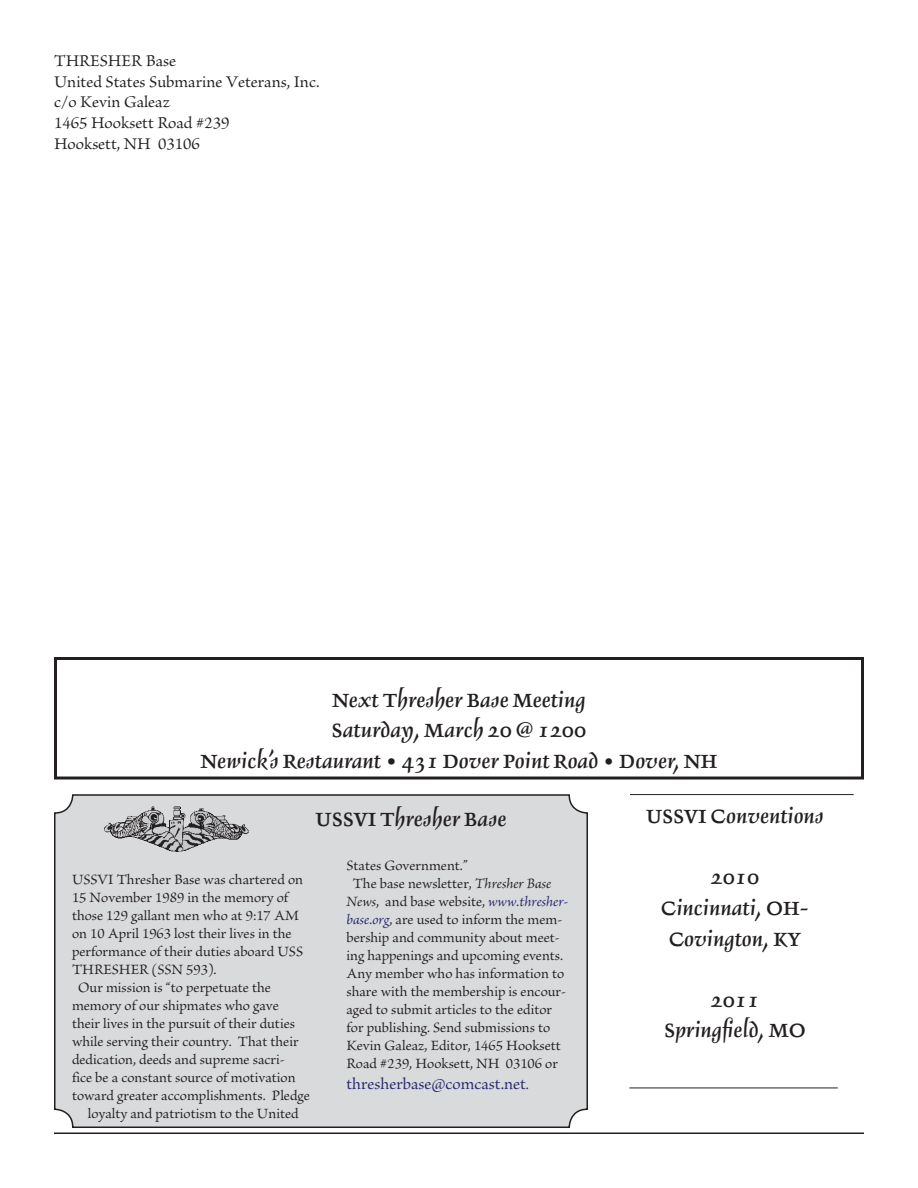
<style>
.page{position:relative;width:918px;height:1188px;background:#fff}
.page>*{position:absolute;margin:0;border:0;box-sizing:border-box;transform-origin:0 0}
.t1{font:25.5px/30.6px "Delphin LT Std 2";color:#231f20;text-align:center}
.t2{font:17.25px/20.7px "Brioso Pro";color:#231f20}
.t3{font:17.25px "Brioso Pro";color:#26276f}
.t4{font:15px "Brioso Pro";color:#231f20}
.s1{font-style:italic}
.s2{font-style:italic;color:#26276f}
.s3{font-size:15px;color:#231f20}
</style>
<div class="page">
<hr style="left:54px;top:1132px;width:810px;height:2px;background:#231f20">
<div style="left:54px;top:657px;width:810px;height:123px;border:3px solid #231f20"></div>
<div style="left:55px;top:795px;width:532px;height:332px;background:#d9dadc;border-radius:18px"></div>
<div style="left:54px;top:794px;width:534px;height:334px;border:2px solid #231f20;border-radius:18px"></div>
<img style="left:104px;top:806px;width:145px;height:46px">
<hr style="left:630px;top:794px;width:224px;height:1px;background:#231f20">
<hr style="left:630px;top:1088px;width:208px;height:1px;background:#231f20">
<p class="t2" style="left:54px;top:51px;width:267px">THRESHER Base<br>United States Submarine Veterans, Inc. c/o Kevin Galeaz<br>1465 Hooksett Road #239<br>Hooksett, NH 03106</p>
<h1 class="t1" style="left:201px;top:684px;width:518px">Next Thresher Base Meeting<br>Saturday, March 20 @ 1200<br>Newick’s Restaurant • 431 Dover Point Road • Dover, NH</h1>
<h1 class="t1" style="left:316px;top:804px;width:192px">USSVI Thresher Base</h1>
<h1 class="t1" style="left:646px;top:801px;width:179px">USSVI Conventions</h1>
<p class="t4" style="left:72px;top:871px;width:233px">USSVI Thresher Base was chartered on</p>
<p class="t4" style="left:72px;top:889px;width:218px">15 November 1989 in the memory of</p>
<p class="t4" style="left:72px;top:907px;width:229px">those 129 gallant men who at 9:17 AM</p>
<p class="t4" style="left:72px;top:925px;width:221px">on 10 April 1963 lost their lives in the</p>
<p class="t4" style="left:72px;top:943px;width:233px">performance of their duties aboard USS</p>
<p class="t4" style="left:72px;top:961px;width:146px">THRESHER (SSN 593).</p>
<p class="t4" style="left:78px;top:979px;width:194px">Our mission is “to perpetuate the</p>
<p class="t4" style="left:72px;top:997px;width:208px">memory of our shipmates who gave</p>
<p class="t4" style="left:72px;top:1015px;width:224px">their lives in the pursuit of their duties</p>
<p class="t4" style="left:72px;top:1033px;width:228px">while serving their country. That their</p>
<p class="t4" style="left:72px;top:1051px;width:214px">dedication, deeds and supreme sacri-</p>
<p class="t4" style="left:72px;top:1069px;width:225px">fice be a constant source of motivation</p>
<p class="t4" style="left:72px;top:1087px;width:239px">toward greater accomplishments. Pledge</p>
<p class="t4" style="left:88px;top:1105px;width:212px">loyalty and patriotism to the United</p>
<p class="t4" style="left:346px;top:857px;width:123px">States Government.”</p>
<p class="t4" style="left:353px;top:875px;width:200px">The base newsletter, <span class="s1">Thresher Base</span></p>
<p class="t4" style="left:346px;top:893px;width:224px"><span class="s1">News</span>, and base website, <span class="s2">www.thresher-</span></p>
<p class="t4" style="left:346px;top:911px;width:217px"><span class="s2">base.org</span>, are used to inform the mem-</p>
<p class="t4" style="left:346px;top:929px;width:215px">bership and community about meet-</p>
<p class="t4" style="left:346px;top:947px;width:218px">ing happenings and upcoming events.</p>
<p class="t4" style="left:346px;top:965px;width:219px">Any member who has information to</p>
<p class="t4" style="left:346px;top:983px;width:221px">share with the membership is encour-</p>
<p class="t4" style="left:346px;top:1001px;width:207px">aged to submit articles to the editor</p>
<p class="t4" style="left:346px;top:1019px;width:205px">for publishing. Send submissions to</p>
<p class="t4" style="left:346px;top:1037px;width:216px">Kevin Galeaz, Editor, 1465 Hooksett</p>
<p class="t4" style="left:346px;top:1055px;width:213px">Road #239, Hooksett, NH 03106 or</p>
<p class="t3" style="left:346px;top:1074px;width:184px">thresherbase@comcast.net<span class="s3">.</span></p>
<h1 class="t1" style="left:661px;top:862px;width:150px">2010<br>Cincinnati, OH-<br>Covington, KY</h1>
<h1 class="t1" style="left:664px;top:985px;width:143px">2011<br>Springfield, MO</h1>
</div>
